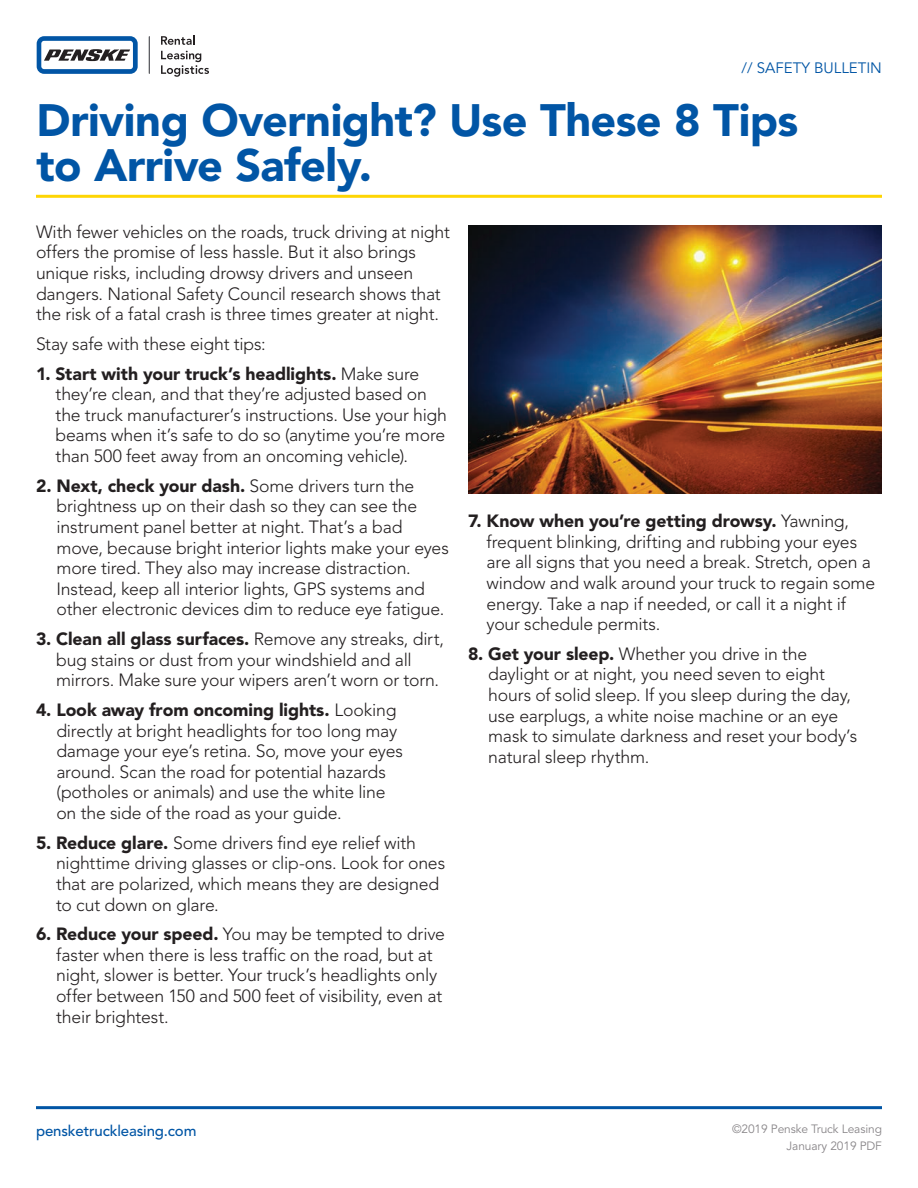
<style>
.page{position:relative;width:918px;height:1188px;background:#fff}
.page>*{position:absolute;margin:0;border:0;box-sizing:border-box;transform-origin:0 0}
.t1{font:900 45px/45px "Avenir LT Std";letter-spacing:-.01em;color:#0155a5}
.t2{font:300 17.7px/20.5px "Avenir LT Std";letter-spacing:-.01em;color:#231f20}
.t3{font:500 15px "Avenir LT Std";letter-spacing:-.01em;color:#0155a5}
.t4{font:15px "Avenir LT Std";color:#0155a5}
.t5{font:12px/16.5px "Avenir LT Std";letter-spacing:-.01em;color:#898689;text-align:right}
.s1{font-weight:900}
</style>
<div class="page">
<hr style="left:36px;top:195px;width:846px;height:3px;background:#fed503">
<hr style="left:36px;top:1106px;width:846px;height:3px;background:#0155a5">
<svg style="left:37px;top:36px;width:101px;height:38px"></svg>
<div style="left:41px;top:41px;width:92px;height:28px;background:#fff;border-radius:3px"></div>
<svg style="left:44px;top:49px;width:86px;height:12px"></svg>
<hr style="left:149px;top:36px;width:1px;height:38px;background:#64656a">
<svg style="left:161px;top:36px;width:33px;height:9px"></svg>
<svg style="left:161px;top:51px;width:48px;height:26px"></svg>
<img style="left:468px;top:225px;width:414px;height:269px">
<p class="t4" style="left:742px;top:59px;width:142px">// SAFETY BULLETIN</p>
<h1 class="t1" style="left:36px;top:98px;width:763px">Driving Overnight? Use These 8 Tips to Arrive Safely.</h1>
<p class="t2" style="left:36px;top:222px;width:416px">With fewer vehicles on the roads, truck driving at night offers the promise of less hassle. But it also brings unique risks, including drowsy drivers and unseen dangers. National Safety Council research shows that the risk of a fatal crash is three times greater at night.</p>
<p class="t2" style="left:36px;top:334px;width:231px">Stay safe with these eight tips:</p>
<p class="t2" style="left:56px;top:363px;width:393px;text-indent:-20px"><span class="s1">1. Start with your truck’s headlights.</span> Make sure they’re clean, and that they’re adjusted based on the truck manufacturer’s instructions. Use your high beams when it’s safe to do so (anytime you’re more than 500 feet away from an oncoming vehicle).</p>
<p class="t2" style="left:57px;top:475px;width:394px;text-indent:-21px"><span class="s1">2. Next, check your dash.</span> Some drivers turn the brightness up on their dash so they can see the instrument panel better at night. That’s a bad move, because bright interior lights make your eyes more tired. They also may increase distraction.<br>Instead, keep all interior lights, GPS systems and other electronic devices dim to reduce eye fatigue.</p>
<p class="t2" style="left:56px;top:629px;width:389px;text-indent:-20px"><span class="s1">3. Clean all glass surfaces.</span> Remove any streaks, dirt, bug stains or dust from your windshield and all mirrors. Make sure your wipers aren’t worn or torn.</p>
<p class="t2" style="left:56px;top:700px;width:348px;text-indent:-20px"><span class="s1">4. Look away from oncoming lights.</span> Looking directly at bright headlights for too long may damage your eye’s retina. So, move your eyes around. Scan the road for potential hazards (potholes or animals) and use the white line on the side of the road as your guide.</p>
<p class="t2" style="left:56px;top:832px;width:391px;text-indent:-20px"><span class="s1">5. Reduce glare.</span> Some drivers find eye relief with nighttime driving glasses or clip-ons. Look for ones that are polarized, which means they are designed to cut down on glare.</p>
<p class="t2" style="left:56px;top:924px;width:390px;text-indent:-20px"><span class="s1">6. Reduce your speed.</span> You may be tempted to drive faster when there is less traffic on the road, but at night, slower is better. Your truck’s headlights only offer between 150 and 500 feet of visibility, even at their brightest.</p>
<p class="t2" style="left:487px;top:511px;width:390px;text-indent:-19px"><span class="s1">7. Know when you’re getting drowsy.</span> Yawning, frequent blinking, drifting and rubbing your eyes are all signs that you need a break. Stretch, open a window and walk around your truck to regain some energy. Take a nap if needed, or call it a night if your schedule permits.</p>
<p class="t2" style="left:488px;top:643px;width:371px;text-indent:-20px"><span class="s1">8. Get your sleep.</span> Whether you drive in the daylight or at night, you need seven to eight hours of solid sleep. If you sleep during the day, use earplugs, a white noise machine or an eye mask to simulate darkness and reset your body’s natural sleep rhythm.</p>
<p class="t3" style="left:36px;top:1122px;width:162px">pensketruckleasing.com</p>
<p class="t5" style="left:732px;top:1121px;width:151px">©2019 Penske Truck Leasing<br>January 2019 PDF</p>
</div>
